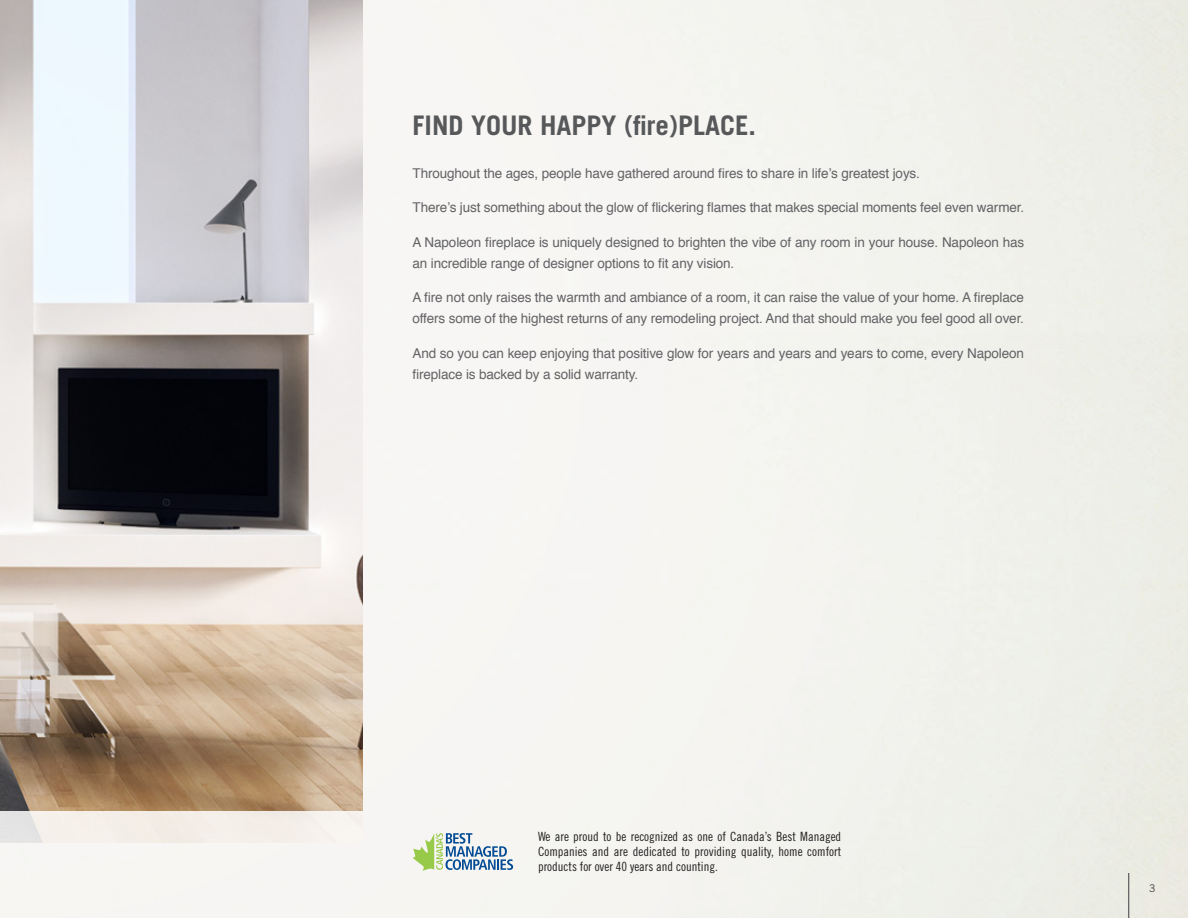
<style>
.page{position:relative;width:1188px;height:918px;background:#fff}
.page>*{position:absolute;margin:0;border:0;box-sizing:border-box;transform-origin:0 0}
.t1{font:700 27px "Trade Gothic LT Std";color:#57585a}
.t2{font:13.5px/21px "Helvetica";letter-spacing:-.01em;color:#636366}
.Write_ups{font:12.75px/15px "Trade Gothic LT Std Cn 18";color:#231f20;text-align:justify}
.t3{font:10.5px "Trade Gothic LT Std";color:#3e3e3f}
</style>
<div class="page">
<hr style="left:1128px;top:873px;width:1px;height:45px;background:#3e3e3f">
<img style="left:0;top:0;width:363px;height:811px">
<div style="left:0;top:811px;width:363px;height:32px;background:linear-gradient(to right,#eeeae5,#f7f2ec)"></div>
<svg style="left:413px;top:833px;width:100px;height:38px"></svg>
<p class="t1" style="left:413px;top:109px;width:345px">FIND YOUR HAPPY (fire)PLACE.</p>
<p class="t2" style="left:413px;top:163px;width:509px">Throughout the ages, people have gathered around fires to share in life’s greatest joys.</p>
<p class="t2" style="left:413px;top:197px;width:613px">There’s just something about the glow of flickering flames that makes special moments feel even warmer.</p>
<p class="t2" style="left:413px;top:232px;width:613px">A Napoleon fireplace is uniquely designed to brighten the vibe of any room in your house. Napoleon has an incredible range of designer options to fit any vision.</p>
<p class="t2" style="left:413px;top:287px;width:613px">A fire not only raises the warmth and ambiance of a room, it can raise the value of your home. A fireplace offers some of the highest returns of any remodeling project. And that should make you feel good all over.</p>
<p class="t2" style="left:413px;top:343px;width:613px">And so you can keep enjoying that positive glow for years and years and years to come, every Napoleon fireplace is backed by a solid warranty.</p>
<p class="Write_ups" style="left:538px;top:829px;width:305px">We are proud to be recognized as one of Canada’s Best Managed Companies and are dedicated to providing quality, home comfort products for over 40 years and counting.</p>
<p class="t3" style="left:1149px;top:882px;width:8px">3</p>
</div>
